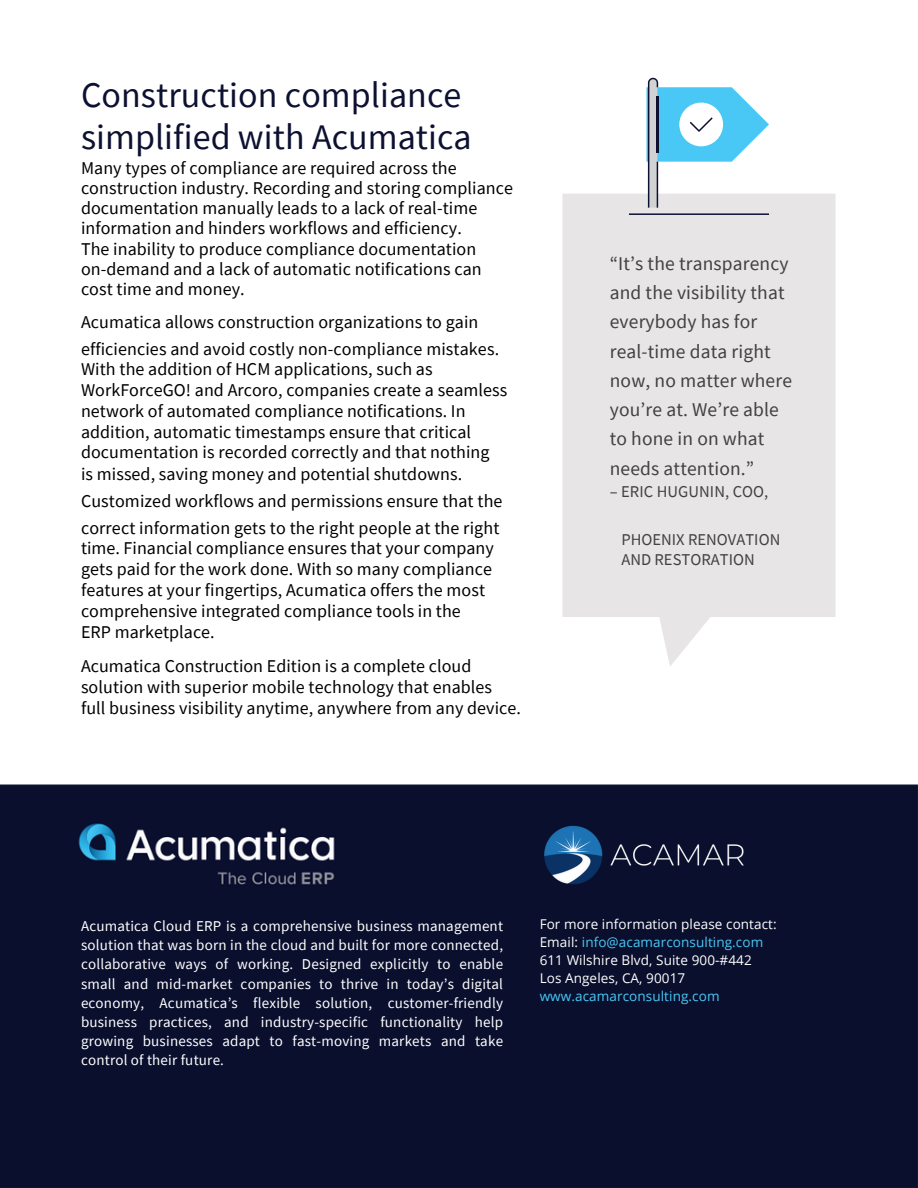
<style>
.page{position:relative;width:918px;height:1188px;background:#fff}
.page>*{position:absolute;margin:0;border:0;box-sizing:border-box;transform-origin:0 0}
.t1{font:36px/41.7px "Source Sans Pro";color:#0d1131}
.t2{font:19.5px/29.2px "Source Sans Pro";letter-spacing:.01em;color:#414042}
.t3{font:18px/20.2px "Source Sans Pro";letter-spacing:.005em;color:#000}
.t4{font:16.5px/20.2px "Source Sans Pro";color:#414042}
.t5{font:15px/19.2px "Source Sans Pro";letter-spacing:.015em;color:#fff;text-align:justify}
.t6{font:13.5px "Open Sans";letter-spacing:.01em;color:#fff}
.t7{font:13.5px "Open Sans";letter-spacing:.005em;color:#49c8f5}
.s1{color:#fff}
</style>
<div class="page">
<div style="left:0;top:784px;width:918px;height:404px;background:#0a0f2d"></div>
<svg style="left:562px;top:194px;width:273px;height:472px;background:#e9e7e8"></svg>
<hr style="left:629px;top:213px;width:140px;height:2px;background:#0d1131">
<svg style="left:646px;top:78px;width:123px;height:130px"></svg>
<hr style="left:657px;top:96px;width:1px;height:57px;background:#0d1131">
<img style="left:540px;top:822px;width:215px;height:66px">
<h1 class="t1" style="left:81px;top:74px;width:392px">Construction compliance simplified with Acumatica</h1>
<h1 class="t3" style="left:81px;top:157px;width:434px">Many types of compliance are required across the construction industry. Recording and storing compliance documentation manually leads to a lack of real-time information and hinders workflows and efficiency.<br>The inability to produce compliance documentation on-demand and a lack of automatic notifications can cost time and money.</h1>
<h1 class="t3" style="left:81px;top:308px;width:420px;line-height:27px">Acumatica allows construction organizations to gain efficiencies and avoid costly non-compliance mistakes.</h1>
<h1 class="t3" style="left:81px;top:358px;width:428px;line-height:21px">With the addition of HCM applications, such as WorkForceGO! and Arcoro, companies create a seamless network of automated compliance notifications. In addition, automatic timestamps ensure that critical documentation is recorded correctly and that nothing<br>is missed, saving money and potential shutdowns.</h1>
<h1 class="t3" style="left:81px;top:487px;width:423px;line-height:27px">Customized workflows and permissions ensure that the correct information gets to the right people at the right</h1>
<h1 class="t3" style="left:81px;top:537px;width:414px;line-height:21.1px">time. Financial compliance ensures that your company gets paid for the work done. With so many compliance features at your fingertips, Acumatica offers the most comprehensive integrated compliance tools in the ERP marketplace.</h1>
<h1 class="t3" style="left:81px;top:655px;width:442px;line-height:20.9px">Acumatica Construction Edition is a complete cloud solution with superior mobile technology that enables full business visibility anytime, anywhere from any device.</h1>
<h2 class="t2" style="left:610px;top:248px;width:184px">“It’s the transparency and the visibility that everybody has for real-time data right now, no matter where you’re at. We’re able to hone in on what needs attention.”</h2>
<h2 class="t4" style="left:610px;top:481px;width:160px">– ERIC HUGUNIN, COO,</h2>
<p class="t4" style="left:621px;top:529px;width:160px">PHOENIX RENOVATION<br>AND RESTORATION</p>
<h3 class="t5" style="left:81px;top:916px;width:424px">Acumatica Cloud ERP is a comprehensive business management solution that was born in the cloud and built for more connected, collaborative ways of working. Designed explicitly to enable small and mid-market companies to thrive in today’s digital economy, Acumatica’s flexible solution, customer-friendly business practices, and industry-specific functionality help growing businesses adapt to fast-moving markets and take control of their future.</h3>
<p class="t6" style="left:540px;top:915px;width:239px">For more information please contact:</p>
<p class="t7" style="left:540px;top:933px;width:225px"><span class="s1">Email:</span> info@acamarconsulting.com</p>
<p class="t6" style="left:540px;top:951px;width:214px">611 Wilshire Blvd, Suite 900-#442</p>
<p class="t6" style="left:540px;top:969px;width:147px">Los Angeles, CA, 90017</p>
<p class="t7" style="left:540px;top:987px;width:181px">www.acamarconsulting.com</p>
</div>
